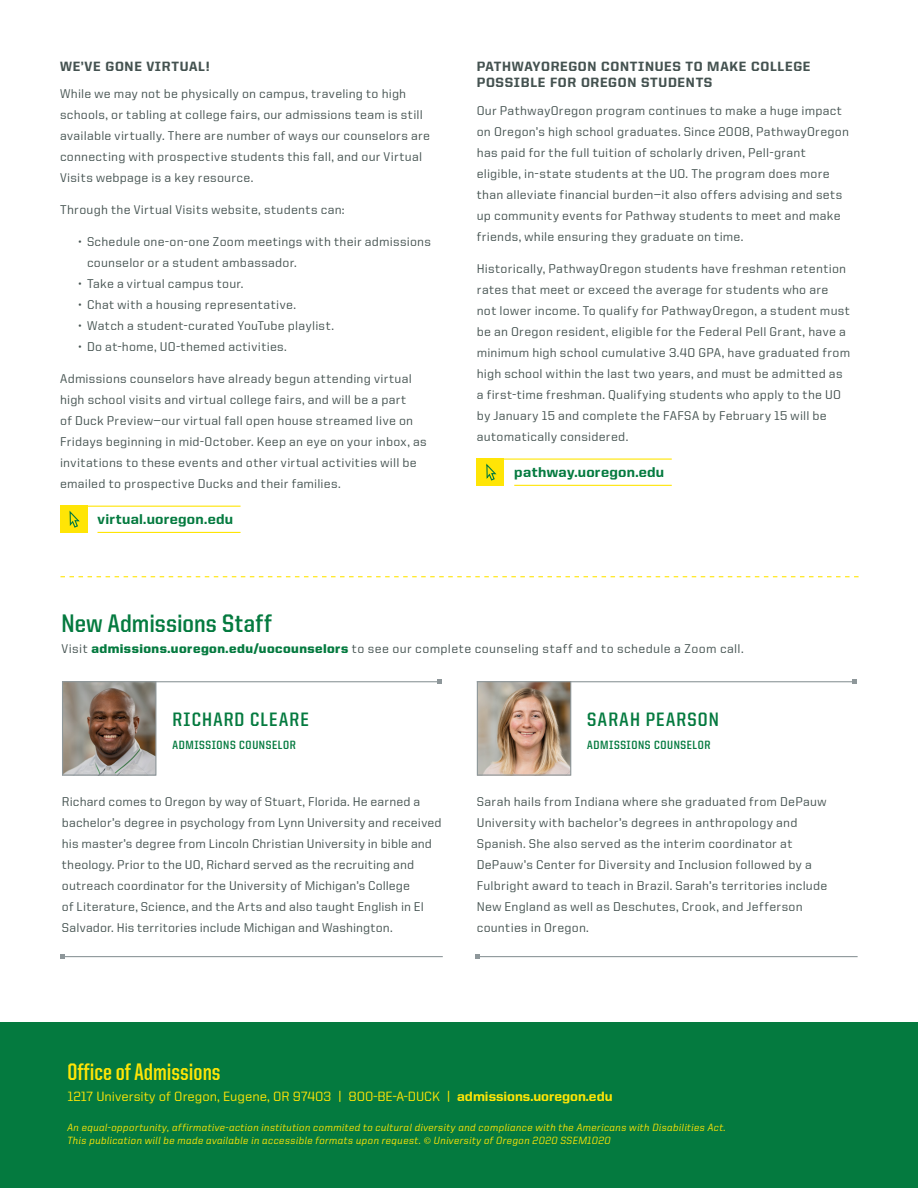
<style>
.page{position:relative;width:918px;height:1188px;background:#fff}
.page>*{position:absolute;margin:0;border:0;box-sizing:border-box;transform-origin:0 0}
.Viewbook_H2{font:700 25.5px "United Sans Semi Cond";letter-spacing:.005em;color:#047a3f}
.ImpactReport_body{font:700 24px "United Sans Cond";color:#ffe506}
.Viewbook_ProfileName{font:700 19.5px "United Sans Semi Cond";letter-spacing:.065em;color:#047a3f}
.UO_URL-green-yellow{font:800 14.25px "United Sans Reg";letter-spacing:.02em;color:#047a3f}
.Viewbook_SidebarH2{font:800 13.5px/16.5px "United Sans Reg";letter-spacing:.05em;color:#445250}
.ImpactReport_body-2{font:500 13.5px "United Sans Reg";color:#ffe506}
.Viewbook_sidebar_bod{font:500 12.75px/21px "United Sans Reg";letter-spacing:.015em;color:#445250}
.Viewbook_H2-2{font:500 12.75px "United Sans Reg";letter-spacing:.03em;color:#445250}
.Viewbook_Hometown-Ma{font:700 12px "United Sans Semi Cond";letter-spacing:.05em;color:#047a3f}
.t1{font:500 10.5px/12.6px "United Italic Reg";letter-spacing:.025em;color:#ffe506}
.s1{font-weight:900;color:#047a3f}
.s2{font-weight:800}
.s3{font-family:"Minion Pro";font-weight:400}
</style>
<div class="page">
<div style="left:0;top:1023px;width:918px;height:165px;background:#047a3f"></div>
<svg style="left:60px;top:576px;width:799px;height:1px"></svg>
<hr style="left:98px;top:532px;width:143px;height:1px;background:#ffe506">
<hr style="left:60px;top:506px;width:181px;height:1px;background:#ffe506">
<div style="left:60px;top:506px;width:27px;height:27px;background:#ffe506"></div>
<svg style="left:69px;top:510px;width:11px;height:18px"></svg>
<hr style="left:514px;top:485px;width:158px;height:1px;background:#ffe506">
<hr style="left:477px;top:459px;width:195px;height:1px;background:#ffe506">
<div style="left:477px;top:458px;width:27px;height:28px;background:#ffe506"></div>
<svg style="left:486px;top:463px;width:11px;height:18px"></svg>
<hr style="left:63px;top:956px;width:380px;height:1px;background:#8e979a">
<svg style="left:60px;top:954px;width:5px;height:5px"></svg>
<hr style="left:62px;top:681px;width:378px;height:1px;background:#8e979a">
<svg style="left:438px;top:680px;width:4px;height:4px"></svg>
<img style="left:64px;top:683px;width:90px;height:91px">
<div style="left:62px;top:681px;width:94px;height:95px;border:1px solid #8e979a"></div>
<hr style="left:478px;top:956px;width:380px;height:1px;background:#8e979a">
<svg style="left:475px;top:954px;width:5px;height:5px"></svg>
<hr style="left:477px;top:681px;width:378px;height:1px;background:#8e979a">
<svg style="left:852px;top:680px;width:5px;height:4px"></svg>
<img style="left:479px;top:683px;width:90px;height:91px">
<div style="left:477px;top:681px;width:94px;height:95px;border:1px solid #8e979a"></div>
<p class="Viewbook_SidebarH2" style="left:60px;top:58px;width:151px">WE’VE GONE VIRTUAL!</p>
<p class="Viewbook_sidebar_bod" style="left:60px;top:83px;width:372px">While we may not be physically on campus, traveling to high schools, or tabling at college fairs, our admissions team is still available virtually. There are number of ways our counselors are connecting with prospective students this fall, and our Virtual Visits webpage is a key resource.</p>
<p class="Viewbook_sidebar_bod" style="left:60px;top:199px;width:286px">Through the Virtual Visits website, students can:</p>
<p class="Viewbook_sidebar_bod" style="left:87px;top:231px;width:345px;text-indent:-9px">• Schedule one-on-one Zoom meetings with their admissions counselor or a student ambassador.</p>
<p class="Viewbook_sidebar_bod" style="left:78px;top:273px;width:166px">• Take a virtual campus tour.</p>
<p class="Viewbook_sidebar_bod" style="left:78px;top:294px;width:219px">• Chat with a housing representative.</p>
<p class="Viewbook_sidebar_bod" style="left:78px;top:315px;width:257px">• Watch a student-curated YouTube playlist.</p>
<p class="Viewbook_sidebar_bod" style="left:78px;top:336px;width:210px">• Do at-home, UO-themed activities.</p>
<p class="Viewbook_sidebar_bod" style="left:60px;top:368px;width:368px">Admissions counselors have already begun attending virtual high school visits and virtual college fairs, and will be a part<br>of Duck Preview—our virtual fall open house streamed live on Fridays beginning in mid-October. Keep an eye on your inbox, as invitations to these events and other virtual activities will be emailed to prospective Ducks and their families.</p>
<p class="UO_URL-green-yellow" style="left:98px;top:511px;width:137px">virtual.uoregon.edu</p>
<p class="Viewbook_SidebarH2" style="left:477px;top:58px;width:335px">PATHWAYOREGON CONTINUES TO MAKE COLLEGE<br>POSSIBLE FOR OREGON STUDENTS</p>
<p class="Viewbook_sidebar_bod" style="left:477px;top:100px;width:374px">Our PathwayOregon program continues to make a huge impact on Oregon’s high school graduates. Since 2008, PathwayOregon has paid for the full tuition of scholarly driven, Pell-grant eligible, in-state students at the UO. The program does more than alleviate financial burden—it also offers advising and sets up community events for Pathway students to meet and make friends, while ensuring they graduate on time.</p>
<p class="Viewbook_sidebar_bod" style="left:477px;top:258px;width:375px">Historically, PathwayOregon students have freshman retention rates that meet or exceed the average for students who are not lower income. To qualify for PathwayOregon, a student must be an Oregon resident, eligible for the Federal Pell Grant, have a minimum high school cumulative 3.40 GPA, have graduated from high school within the last two years, and must be admitted as a first-time freshman. Qualifying students who apply to the UO by January 15 and complete the FAFSA by February 15 will be automatically considered.</p>
<p class="UO_URL-green-yellow" style="left:514px;top:464px;width:152px">pathway.uoregon.edu</p>
<p class="Viewbook_H2" style="left:62px;top:610px;width:212px">New Admissions Staff</p>
<p class="Viewbook_H2-2" style="left:62px;top:642px;width:684px">Visit <span class="s1">admissions.uoregon.edu/uocounselors</span> to see our complete counseling staff and to schedule a Zoom call.</p>
<p class="Viewbook_ProfileName" style="left:172px;top:709px;width:138px">RICHARD CLEARE</p>
<p class="Viewbook_Hometown-Ma" style="left:172px;top:738px;width:125px">ADMISSIONS COUNSELOR</p>
<p class="Viewbook_sidebar_bod" style="left:62px;top:791px;width:381px">Richard comes to Oregon by way of Stuart, Florida. He earned a bachelor’s degree in psychology from Lynn University and received his master’s degree from Lincoln Christian University in bible and theology. Prior to the UO, Richard served as the recruiting and outreach coordinator for the University of Michigan’s College<br>of Literature, Science, and the Arts and also taught English in El Salvador. His territories include Michigan and Washington.</p>
<p class="Viewbook_ProfileName" style="left:587px;top:709px;width:133px">SARAH PEARSON</p>
<p class="Viewbook_Hometown-Ma" style="left:587px;top:738px;width:125px">ADMISSIONS COUNSELOR</p>
<p class="Viewbook_sidebar_bod" style="left:477px;top:791px;width:352px">Sarah hails from Indiana where she graduated from DePauw University with bachelor’s degrees in anthropology and Spanish. She also served as the interim coordinator at DePauw’s Center for Diversity and Inclusion followed by a Fulbright award to teach in Brazil. Sarah’s territories include New England as well as Deschutes, Crook, and Jefferson counties in Oregon.</p>
<p class="ImpactReport_body" style="left:68px;top:1060px;width:155px">Office of Admissions</p>
<p class="ImpactReport_body-2" style="left:68px;top:1089px;width:547px">1217 University of Oregon, Eugene, OR 97403 | 800-BE-A-DUCK | <span class="s2">admissions.uoregon.edu</span></p>
<p class="t1" style="left:68px;top:1121px;width:660px">An equal-opportunity, affirmative-action institution commited to cultural diversity and compliance with the Americans with Disabilities Act.<br>This publication will be made available in accessible formats upon request. <span class="s3">©</span> University of Oregon 2020 SSEM1020</p>
</div>
